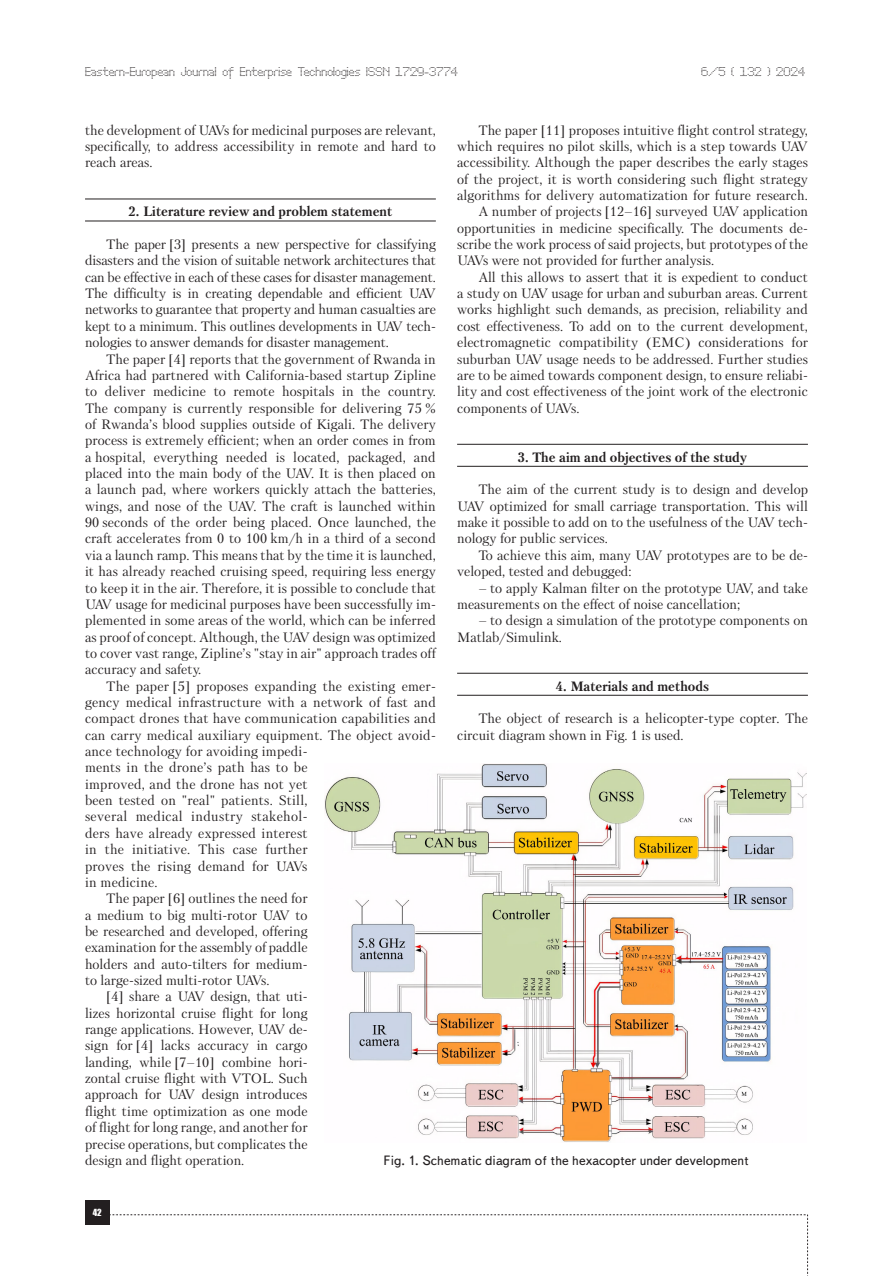
<style>
.page{position:relative;width:893px;height:1276px;background:#fff}
.page>*{position:absolute;margin:0;border:0;box-sizing:border-box;transform-origin:0 0}
.Text__англ__отступ{font:13.5px/16.4px "Petersburg C";color:#231f20;text-align:justify}
.Раздел_статьи{font:700 13.5px "Petersburg C";color:#231f20}
.Подпись_рисунка{font:13.5px "Text Book C";color:#231f20}
.t1{font:12px "Perfo C";letter-spacing:.015em;color:#231f20}
.t2{font:9px "Impact";color:#fff}
</style>
<div class="page">
<div style="left:85px;top:1200px;width:24px;height:24px;background:#231f20"></div>
<svg style="left:109px;top:1214px;width:699px;height:62px"></svg>
<hr style="left:85px;top:199px;width:351px;height:1px;background:#231f20">
<hr style="left:85px;top:221px;width:351px;height:1px;background:#231f20">
<hr style="left:457px;top:444px;width:351px;height:1px;background:#231f20">
<hr style="left:457px;top:466px;width:351px;height:1px;background:#231f20">
<hr style="left:457px;top:673px;width:351px;height:1px;background:#231f20">
<hr style="left:457px;top:695px;width:351px;height:1px;background:#231f20">
<img style="left:325px;top:764px;width:481px;height:378px">
<p class="t1" style="left:85px;top:65px;width:374px">Eastern-European Journal of Enterprise Technologies ISSN 1729-3774</p>
<p class="t1" style="left:701px;top:65px;width:105px">6/5 ( 132 ) 2024</p>
<p class="Text__англ__отступ" style="left:85px;top:122px;width:352px">the development of UAVs for medicinal purposes are relevant, specifically, to address accessibility in remote and hard to reach areas.</p>
<p class="Раздел_статьи" style="left:129px;top:203px;width:265px">2. Literature review and problem statement</p>
<p class="Text__англ__отступ" style="left:85px;top:236px;width:352px;text-indent:21px">The paper [3] presents a new perspective for classifying disasters and the vision of suitable network architectures that can be effective in each of these cases for disaster management.<br>The difficulty is in creating dependable and efficient UAV networks to guarantee that property and human casualties are kept to a minimum. This outlines developments in UAV tech&shy;nologies to answer demands for disaster management.</p>
<p class="Text__англ__отступ" style="left:85px;top:350px;width:352px;text-indent:21px">The paper [4] reports that the government of Rwanda in Africa had partnered with California-based startup Zipline to deliver medicine to remote hospitals in the country.<br>The company is currently responsible for delivering 75 % of Rwanda’s blood supplies outside of Kigali. The delivery process is extremely efficient; when an order comes in from a hospital, everything needed is located, packaged, and placed into the main body of the UAV. It is then placed on a launch pad, where workers quickly attach the batteries, wings, and nose of the UAV. The craft is launched within 90 seconds of the order being placed. Once launched, the craft accelerates from 0 to 100 km/h in a third of a second via a launch ramp. This means that by the time it is launched, it has already reached cruising speed, requiring less energy to keep it in the air. Therefore, it is possible to conclude that UAV usage for medicinal purposes have been successfully im&shy;plemented in some areas of the world, which can be inferred as proof of concept. Although, the UAV design was optimized to cover vast range, Zipline’s "stay in air" approach trades off accuracy and safety.</p>
<p class="Text__англ__отступ" style="left:85px;top:677px;width:352px;text-align:left;text-indent:21px">The paper [5] proposes expanding the existing emer&shy;gency medical infrastructure with a network of fast and compact drones that have communication capabilities and can carry medical auxiliary equipment. The object avoid&shy;ance technology for avoiding impedi-<br>ments in the drone’s path has to be<br>improved, and the drone has not yet<br>been tested on "real" patients. Still,<br>several medical industry stakehol-<br>ders have already expressed interest<br>in the initiative. This case further<br>proves the rising demand for UAVs<br>in medicine.</p>
<p class="Text__англ__отступ" style="left:85px;top:890px;width:224px;text-indent:21px">The paper [6] outlines the need for a medium to big multi-rotor UAV to be researched and developed, offering examination for the assembly of paddle holders and auto-tilters for medium&shy;to large-sized multi-rotor UAVs.</p>
<p class="Text__англ__отступ" style="left:85px;top:988px;width:224px;text-indent:21px">[4] share a UAV design, that uti&shy;lizes horizontal cruise flight for long range applications. However, UAV de&shy;sign for [4] lacks accuracy in cargo landing, while [7–10] combine hori&shy;zontal cruise flight with VTOL. Such approach for UAV design introduces flight time optimization as one mode of flight for long range, and another for precise operations, but complicates the design and flight operation.</p>
<p class="Text__англ__отступ" style="left:457px;top:122px;width:352px;text-indent:21px">The paper [11] proposes intuitive flight control strategy, which requires no pilot skills, which is a step towards UAV accessibility. Although the paper describes the early stages of the project, it is worth considering such flight strategy algorithms for delivery automatization for future research.</p>
<p class="Text__англ__отступ" style="left:457px;top:203px;width:352px;text-indent:21px">A number of projects [12–16] surveyed UAV application opportunities in medicine specifically. The documents de&shy;scribe the work process of said projects, but prototypes of the UAVs were not provided for further analysis.</p>
<p class="Text__англ__отступ" style="left:457px;top:269px;width:353px;text-align:left;text-indent:21px">All this allows to assert that it is expedient to conduct a study on UAV usage for urban and suburban areas. Current works highlight such demands, as precision, reliability and cost effectiveness. To add on to the current development, electromagnetic compatibility (EMC) considerations for suburban UAV usage needs to be addressed. Further studies are to be aimed towards component design, to ensure reliabi&shy;lity and cost effectiveness of the joint work of the electronic components of UAVs.</p>
<p class="Раздел_статьи" style="left:518px;top:448px;width:231px">3. The aim and objectives of the study</p>
<p class="Text__англ__отступ" style="left:457px;top:481px;width:352px;text-indent:21px">The aim of the current study is to design and develop UAV optimized for small carriage transportation. This will make it possible to add on to the usefulness of the UAV tech&shy;nology for public services.</p>
<p class="Text__англ__отступ" style="left:457px;top:547px;width:352px;text-indent:21px">To achieve this aim, many UAV prototypes are to be de&shy;veloped, tested and debugged:</p>
<p class="Text__англ__отступ" style="left:457px;top:579px;width:352px;text-indent:21px">– to apply Kalman filter on the prototype UAV, and take measurements on the effect of noise cancellation;</p>
<p class="Text__англ__отступ" style="left:457px;top:612px;width:352px;text-indent:21px">– to design a simulation of the prototype components on<br>Matlab/Simulink.</p>
<p class="Раздел_статьи" style="left:556px;top:677px;width:155px">4. Materials and methods</p>
<p class="Text__англ__отступ" style="left:457px;top:710px;width:352px;text-indent:21px">The object of research is a helicopter-type copter. The circuit diagram shown in Fig. 1 is used.</p>
<p class="Подпись_рисунка" style="left:384px;top:1153px;width:367px">Fig. 1. Schematic diagram of the hexacopter under development</p>
<p class="t2" style="left:93px;top:1205px;width:11px">42</p>
</div>
